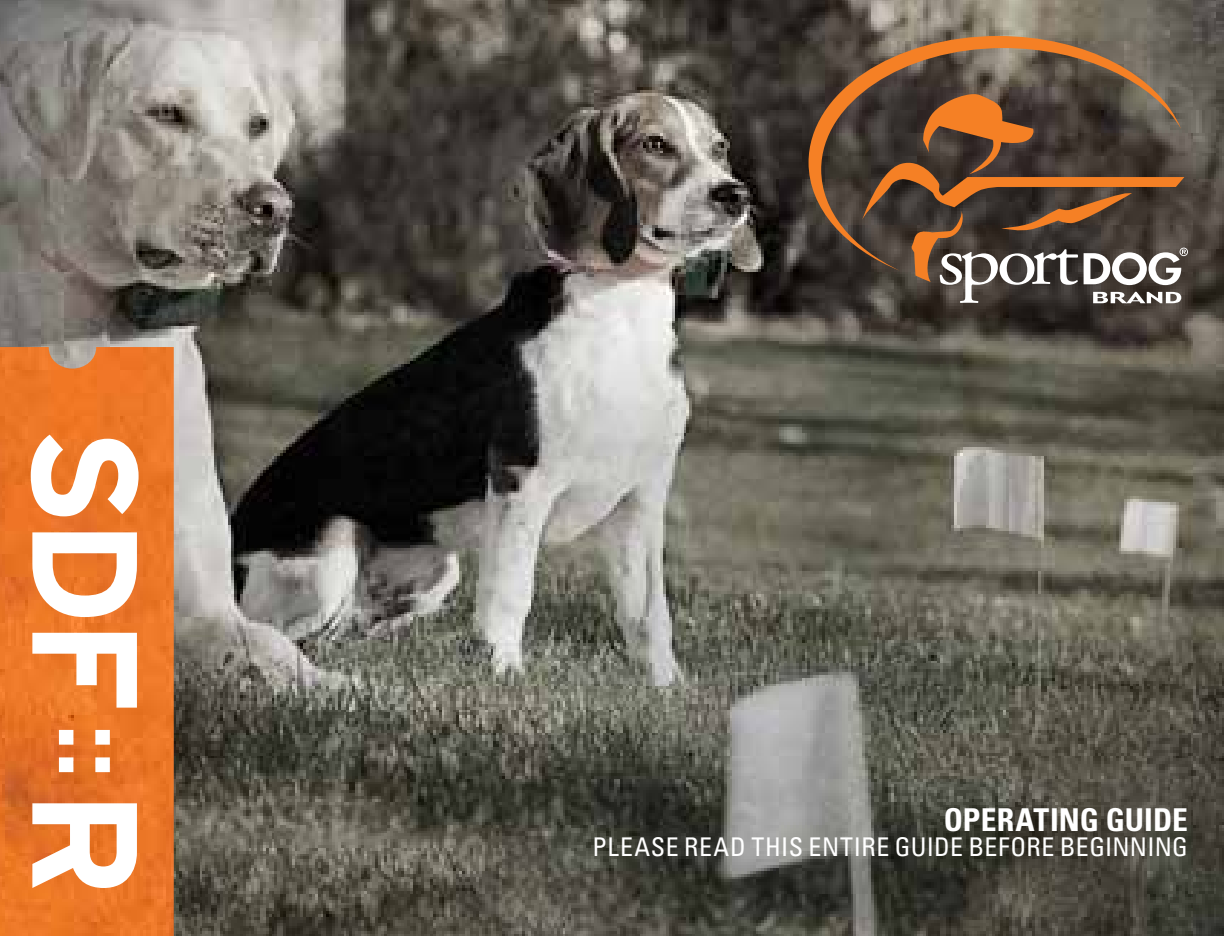
<style>
.page{position:relative;width:1224px;height:936px;background:#fff}
.page>*{position:absolute;margin:0;border:0;box-sizing:border-box;transform-origin:0 0}
.t1{font:700 149.2px "Interstate";color:#fff}
.t2{font:700 condensed 31.6px "Univers LT Std";color:#fff}
.t3{font:condensed 25.6px "Univers LT Std";letter-spacing:.02em;color:#fff}
</style>
<div class="page">
<img style="left:0;top:0;width:1224px;height:936px">
<svg style="left:809px;top:36px;width:375px;height:246px"></svg>
<svg style="left:940px;top:249px;width:138px;height:54px"></svg>
<svg style="left:1093px;top:292px;width:88px;height:11px"></svg>
<svg style="left:1084px;top:248px;width:104px;height:37px"></svg>
<img style="left:0;top:347px;width:174px;height:589px">
<h1 class="t1" style="left:168px;top:426px;width:472px;rotate:90deg">SDF<sup>::</sup>R</h1>
<p class="t2" style="left:944px;top:800px;width:246px">OPERATING GUIDE</p>
<p class="t3" style="left:592px;top:831px;width:597px">PLEASE READ THIS ENTIRE GUIDE BEFORE BEGINNING</p>
</div>
